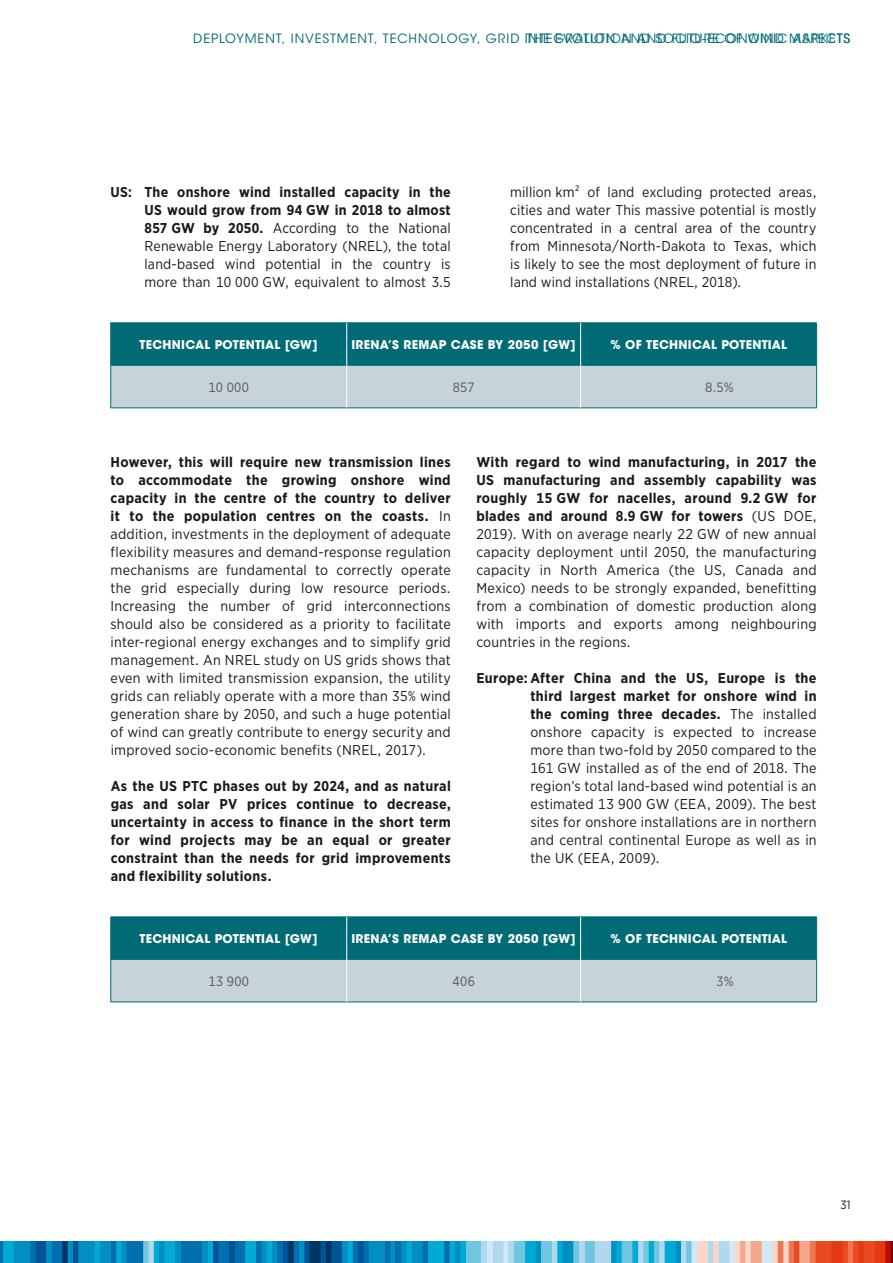
<style>
.page{position:relative;width:893px;height:1263px;background:#fff}
.page>*{position:absolute;margin:0;border:0;box-sizing:border-box;transform-origin:0 0}
.t1{font:14.25px/18px "Gotham Narrow";letter-spacing:.015em;color:#1a1a18;text-align:justify}
.t2{font:700 14.25px/18px "Gotham Narrow";letter-spacing:.025em;color:#1a1a18;text-align:justify}
.t3{font:13.5px "Gotham Narrow";letter-spacing:.03em;color:#565656}
.t4{font:12.75px "ITC Avant Garde Std";letter-spacing:.075em;color:#006b75}
.t5{font:700 12px "ITC Avant Garde Std";letter-spacing:.015em;color:#fff}
.t6{font:12px "Gotham Narrow";color:#1a1a18}
.s1{font-weight:700}
</style>
<div class="page">
<svg style="left:0;top:1242px;width:893px;height:21px;background:#4e93b2"></svg>
<svg style="left:111px;top:324px;width:705px;height:84px;background:#629ea6"></svg>
<hr style="left:111px;top:323px;width:236px;height:1px;background:#006b75">
<hr style="left:110px;top:323px;width:1px;height:42px;background:#006b75">
<hr style="left:347px;top:323px;width:234px;height:1px;background:#006b75">
<hr style="left:581px;top:323px;width:236px;height:1px;background:#006b75">
<hr style="left:816px;top:323px;width:1px;height:42px;background:#006b75">
<hr style="left:110px;top:365px;width:1px;height:43px;background:#006b75">
<hr style="left:816px;top:365px;width:1px;height:43px;background:#006b75">
<hr style="left:111px;top:408px;width:236px;height:1px;background:#006b75">
<hr style="left:347px;top:408px;width:234px;height:1px;background:#006b75">
<hr style="left:581px;top:408px;width:236px;height:1px;background:#006b75">
<hr style="left:111px;top:365px;width:235px;height:1px;background:#006b75">
<hr style="left:347px;top:365px;width:233px;height:1px;background:#006b75">
<hr style="left:581px;top:365px;width:236px;height:1px;background:#006b75">
<hr style="left:346px;top:323px;width:1px;height:42px;background:#fff">
<hr style="left:580px;top:323px;width:1px;height:42px;background:#fff">
<hr style="left:346px;top:365px;width:1px;height:43px;background:#fff">
<hr style="left:580px;top:365px;width:1px;height:43px;background:#fff">
<svg style="left:111px;top:918px;width:705px;height:84px;background:#629ea6"></svg>
<hr style="left:111px;top:917px;width:236px;height:1px;background:#006b75">
<hr style="left:110px;top:917px;width:1px;height:42px;background:#006b75">
<hr style="left:347px;top:917px;width:234px;height:1px;background:#006b75">
<hr style="left:581px;top:917px;width:236px;height:1px;background:#006b75">
<hr style="left:816px;top:917px;width:1px;height:42px;background:#006b75">
<hr style="left:110px;top:959px;width:1px;height:43px;background:#006b75">
<hr style="left:816px;top:959px;width:1px;height:43px;background:#006b75">
<hr style="left:111px;top:1002px;width:236px;height:1px;background:#006b75">
<hr style="left:347px;top:1002px;width:234px;height:1px;background:#006b75">
<hr style="left:581px;top:1002px;width:236px;height:1px;background:#006b75">
<hr style="left:111px;top:959px;width:235px;height:1px;background:#006b75">
<hr style="left:347px;top:959px;width:233px;height:1px;background:#006b75">
<hr style="left:581px;top:959px;width:236px;height:1px;background:#006b75">
<hr style="left:346px;top:917px;width:1px;height:42px;background:#fff">
<hr style="left:580px;top:917px;width:1px;height:42px;background:#fff">
<hr style="left:346px;top:959px;width:1px;height:43px;background:#fff">
<hr style="left:580px;top:959px;width:1px;height:43px;background:#fff">
<p class="t4" style="left:193px;top:30px;width:644px">DEPLOYMENT, INVESTMENT, TECHNOLOGY, GRID INTEGRATION AND SOCIO-ECONOMIC ASPEC</p>
<p class="t4" style="left:527px;top:30px;width:325px">THE EVOLUTION AND FUTURE OF WIND MARKETS</p>
<p class="t1" style="left:145px;top:182px;width:308px;text-indent:-34px"><span class="s1">US: The onshore wind installed capacity in the US would grow from 94 GW in 2018 to almost 857 GW by 2050.</span> According to the National Renewable Energy Laboratory (NREL), the total land-based wind potential in the country is more than 10 000 GW, equivalent to almost 3.5</p>
<p class="t1" style="left:510px;top:182px;width:308px">million km² of land excluding protected areas, cities and water This massive potential is mostly concentrated in a central area of the country from Minnesota/North-Dakota to Texas, which is likely to see the most deployment of future in land wind installations (NREL, 2018).</p>
<p class="t5" style="left:140px;top:336px;width:180px">TECHNICAL POTENTIAL [GW]</p>
<p class="t5" style="left:351px;top:336px;width:226px">IRENA’S REMAP CASE BY 2050 [GW]</p>
<p class="t5" style="left:610px;top:336px;width:178px">% OF TECHNICAL POTENTIAL</p>
<p class="t3" style="left:209px;top:379px;width:42px">10 000</p>
<p class="t3" style="left:453px;top:379px;width:23px">857</p>
<p class="t3" style="left:705px;top:379px;width:30px">8.5%</p>
<p class="t1" style="left:111px;top:452px;width:342px"><span class="s1">However, this will require new transmission lines to accommodate the growing onshore wind capacity in the centre of the country to deliver it to the population centres on the coasts.</span> In addition, investments in the deployment of adequate flexibility measures and demand-response regulation mechanisms are fundamental to correctly operate the grid especially during low resource periods.<br>Increasing the number of grid interconnections should also be considered as a priority to facilitate inter-regional energy exchanges and to simplify grid management. An NREL study on US grids shows that even with limited transmission expansion, the utility grids can reliably operate with a more than 35% wind generation share by 2050, and such a huge potential of wind can greatly contribute to energy security and improved socio-economic benefits (NREL, 2017).</p>
<p class="t2" style="left:111px;top:776px;width:342px">As the US PTC phases out by 2024, and as natural gas and solar PV prices continue to decrease, uncertainty in access to finance in the short term for wind projects may be an equal or greater constraint than the needs for grid improvements and flexibility solutions.</p>
<p class="t1" style="left:476px;top:452px;width:342px"><span class="s1">With regard to wind manufacturing, in 2017 the US manufacturing and assembly capability was roughly 15 GW for nacelles, around 9.2 GW for blades and around 8.9 GW for towers</span> (US DOE, 2019). With on average nearly 22 GW of new annual capacity deployment until 2050, the manufacturing capacity in North America (the US, Canada and Mexico) needs to be strongly expanded, benefitting from a combination of domestic production along with imports and exports among neighbouring countries in the regions.</p>
<p class="t1" style="left:530px;top:668px;width:288px;text-indent:-54px"><span class="s1">Europe: After China and the US, Europe is the third largest market for onshore wind in the coming three decades.</span> The installed onshore capacity is expected to increase more than two-fold by 2050 compared to the 161 GW installed as of the end of 2018. The region’s total land-based wind potential is an estimated 13 900 GW (EEA, 2009). The best sites for onshore installations are in northern and central continental Europe as well as in the UK (EEA, 2009).</p>
<p class="t5" style="left:140px;top:930px;width:180px">TECHNICAL POTENTIAL [GW]</p>
<p class="t5" style="left:351px;top:930px;width:226px">IRENA’S REMAP CASE BY 2050 [GW]</p>
<p class="t5" style="left:610px;top:930px;width:178px">% OF TECHNICAL POTENTIAL</p>
<p class="t3" style="left:208px;top:973px;width:42px">13 900</p>
<p class="t3" style="left:453px;top:973px;width:24px">406</p>
<p class="t3" style="left:716px;top:973px;width:19px">3%</p>
<p class="t6" style="left:840px;top:1197px;width:12px">31</p>
</div>
